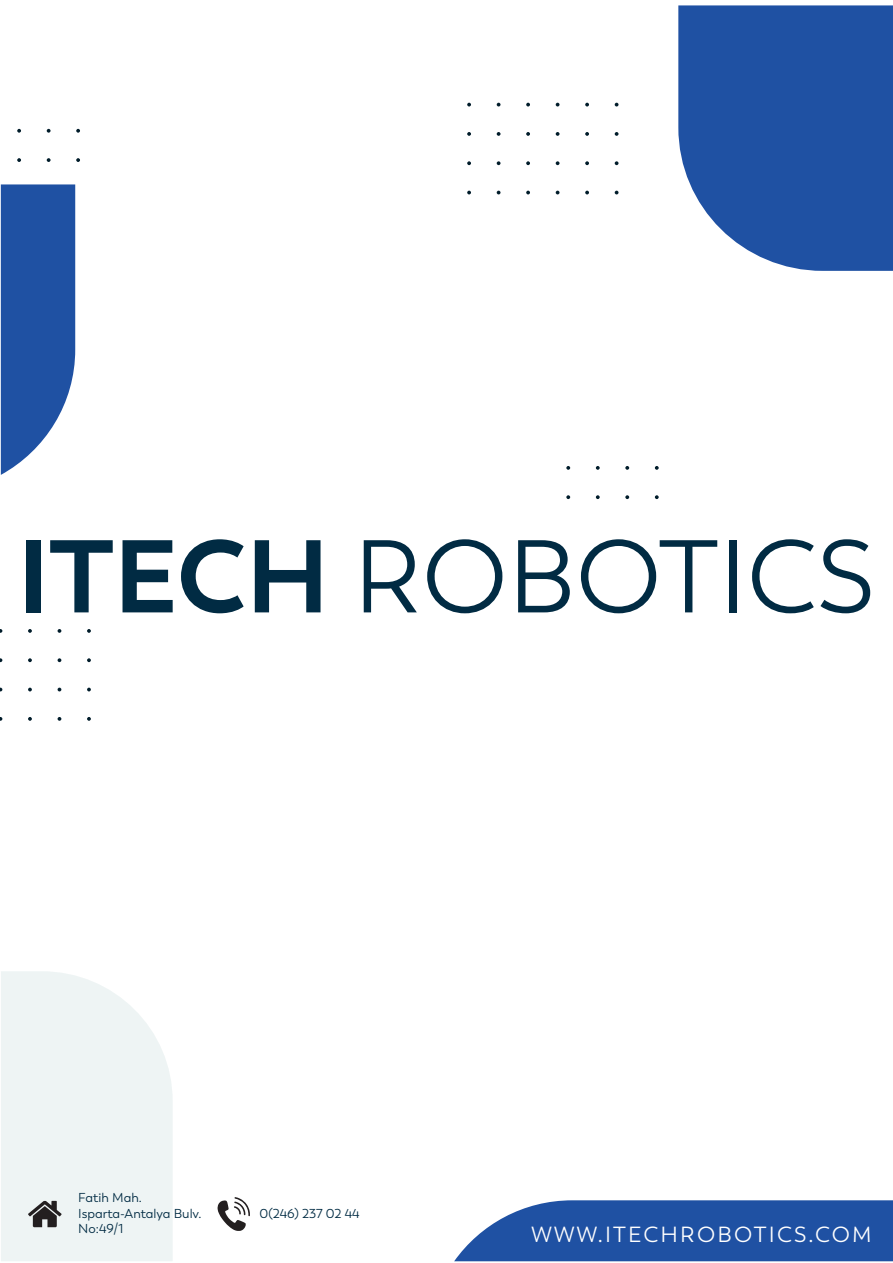
<style>
.page{position:relative;width:893px;height:1263px;background:#fff}
.page>*{position:absolute;margin:0;border:0;box-sizing:border-box;transform-origin:0 0}
.t1{font:102.75px "Trenda";color:#012b43}
.t2{font:21.9px "Trenda";letter-spacing:.1em;color:#fff}
.t3{font:12.9px/15.5px "Trenda";color:#012b43}
.s1{font-weight:700}
</style>
<div class="page">
<svg style="left:1px;top:971px;width:172px;height:290px;background:#eff4f4"></svg>
<svg style="left:1px;top:184px;width:74px;height:291px;background:#3b66ae"></svg>
<svg style="left:454px;top:1200px;width:439px;height:61px;background:#325faa"></svg>
<svg style="left:678px;top:5px;width:215px;height:266px;background:#315faa"></svg>
<svg style="left:467px;top:103px;width:4px;height:3px"></svg>
<svg style="left:526px;top:103px;width:4px;height:3px"></svg>
<svg style="left:585px;top:103px;width:4px;height:3px"></svg>
<svg style="left:467px;top:132px;width:4px;height:4px"></svg>
<svg style="left:497px;top:132px;width:3px;height:4px"></svg>
<svg style="left:526px;top:132px;width:4px;height:4px"></svg>
<svg style="left:556px;top:132px;width:3px;height:4px"></svg>
<svg style="left:585px;top:132px;width:4px;height:4px"></svg>
<svg style="left:615px;top:132px;width:3px;height:4px"></svg>
<svg style="left:467px;top:161px;width:4px;height:4px"></svg>
<svg style="left:497px;top:161px;width:3px;height:4px"></svg>
<svg style="left:526px;top:161px;width:4px;height:4px"></svg>
<svg style="left:556px;top:161px;width:3px;height:4px"></svg>
<svg style="left:585px;top:161px;width:4px;height:4px"></svg>
<svg style="left:615px;top:161px;width:3px;height:4px"></svg>
<svg style="left:467px;top:191px;width:4px;height:3px"></svg>
<svg style="left:526px;top:191px;width:4px;height:3px"></svg>
<svg style="left:585px;top:191px;width:4px;height:3px"></svg>
<svg style="left:28px;top:629px;width:4px;height:4px"></svg>
<svg style="left:58px;top:629px;width:3px;height:4px"></svg>
<svg style="left:87px;top:629px;width:4px;height:4px"></svg>
<svg style="left:28px;top:658px;width:4px;height:4px"></svg>
<svg style="left:58px;top:658px;width:3px;height:4px"></svg>
<svg style="left:87px;top:658px;width:4px;height:4px"></svg>
<svg style="left:28px;top:688px;width:4px;height:3px"></svg>
<svg style="left:87px;top:688px;width:4px;height:3px"></svg>
<svg style="left:28px;top:717px;width:4px;height:4px"></svg>
<svg style="left:58px;top:717px;width:3px;height:4px"></svg>
<svg style="left:87px;top:717px;width:4px;height:4px"></svg>
<svg style="left:566px;top:466px;width:4px;height:4px"></svg>
<svg style="left:596px;top:466px;width:4px;height:4px"></svg>
<svg style="left:625px;top:466px;width:4px;height:4px"></svg>
<svg style="left:655px;top:466px;width:4px;height:4px"></svg>
<svg style="left:566px;top:495px;width:4px;height:4px"></svg>
<svg style="left:596px;top:495px;width:4px;height:4px"></svg>
<svg style="left:625px;top:495px;width:4px;height:4px"></svg>
<svg style="left:655px;top:495px;width:4px;height:4px"></svg>
<svg style="left:17px;top:129px;width:4px;height:4px"></svg>
<svg style="left:47px;top:129px;width:4px;height:4px"></svg>
<svg style="left:76px;top:129px;width:4px;height:4px"></svg>
<svg style="left:17px;top:158px;width:4px;height:4px"></svg>
<svg style="left:47px;top:158px;width:4px;height:4px"></svg>
<svg style="left:76px;top:158px;width:4px;height:4px"></svg>
<svg style="left:28px;top:1200px;width:34px;height:27px"></svg>
<svg style="left:217px;top:1197px;width:33px;height:34px"></svg>
<h1 class="t1" style="left:17px;top:517px;width:859px"><span class="s1">ITECH</span> ROBOTICS</h1>
<p class="t3" style="left:78px;top:1190px;width:125px">Fatih Mah.<br>Isparta-Antalya Bulv.<br>No:49/1</p>
<p class="t3" style="left:260px;top:1206px;width:102px">0(246) 237 02 44</p>
<h2 class="t2" style="left:532px;top:1221px;width:341px">WWW.ITECHROBOTICS.COM</h2>
</div>
